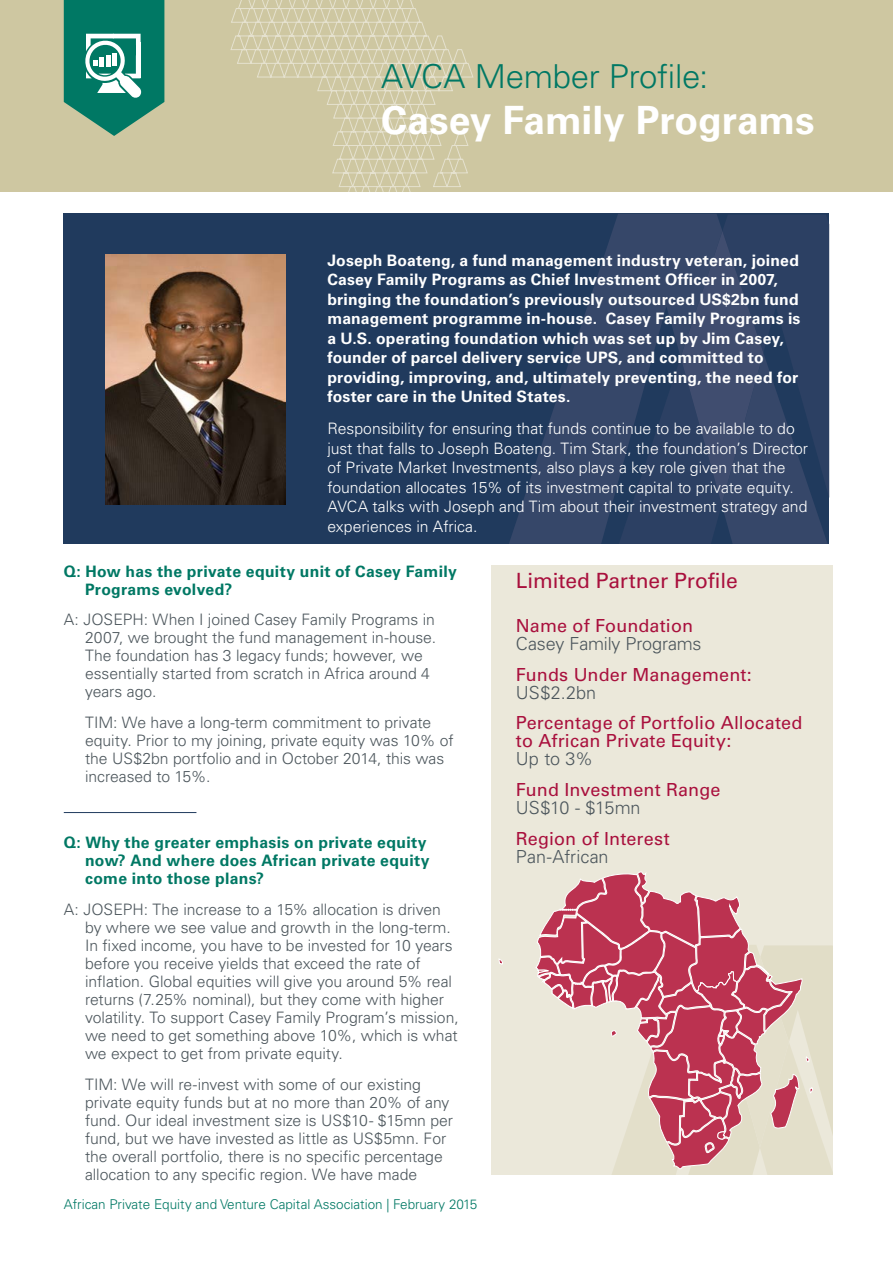
<style>
.page{position:relative;width:893px;height:1263px;background:#fff}
.page>*{position:absolute;margin:0;border:0;box-sizing:border-box;transform-origin:0 0}
.t1{font:700 39px "Univers LT Std";color:#fff}
.t2{font:300 33px "Univers LT Std";letter-spacing:-.01em;color:#007864}
.t3{font:21px "Univers LT Std";letter-spacing:-.005em;color:#a9103d}
.t4{font:18px/18px "Univers LT Std";letter-spacing:.01em;color:#a9103d}
.t5{font:300 18px "Univers LT Std";color:#4c565c}
.t6{font:300 15.75px/18px "Univers LT Std";letter-spacing:-.005em;color:#4c565c}
.t7{font:700 15.75px/19.5px "Univers LT Std";letter-spacing:.01em;color:#fff}
.t8{font:300 15.75px/19.5px "Univers LT Std";letter-spacing:-.005em;color:#fff}
.t9{font:700 15.75px/18px "Univers LT Std";letter-spacing:.02em;color:#007864}
.t10{font:300 13.5px "Univers LT Std";color:#007864}
</style>
<div class="page">
<div style="left:64px;top:214px;width:765px;height:330px;background:#203a5d"></div>
<svg style="left:509px;top:214px;width:208px;height:330px"></svg>
<svg style="left:619px;top:215px;width:210px;height:329px"></svg>
<div style="left:0;top:0;width:893px;height:191px;background:#cec7a1"></div>
<svg style="left:230px;top:0;width:243px;height:191px"></svg>
<svg style="left:64px;top:0;width:100px;height:136px;background:#3a927f"></svg>
<hr style="left:136px;top:42px;width:4px;height:36px;background:#fff">
<hr style="left:64px;top:812px;width:132px;height:1px;background:#203a5d">
<img style="left:106px;top:254px;width:179px;height:250px">
<div style="left:491px;top:565px;width:342px;height:609px;background:#ebe8da"></div>
<svg style="left:499px;top:959px;width:4px;height:6px"></svg>
<svg style="left:535px;top:871px;width:298px;height:303px"></svg>
<h2 class="t2" style="left:381px;top:56px;width:328px">AVCA Member Profile:</h2>
<h1 class="t1" style="left:381px;top:98px;width:435px">Casey Family Programs</h1>
<p class="t7" style="left:327px;top:250px;width:475px">Joseph Boateng, a fund management industry veteran, joined Casey Family Programs as Chief Investment Officer in 2007, bringing the foundation’s previously outsourced US$2bn fund management programme in-house. Casey Family Programs is a U.S. operating foundation which was set up by Jim Casey, founder of parcel delivery service UPS, and committed to providing, improving, and, ultimately preventing, the need for foster care in the United States.</p>
<p class="t8" style="left:327px;top:419px;width:482px">Responsibility for ensuring that funds continue to be available to do just that falls to Joseph Boateng. Tim Stark, the foundation’s Director of Private Market Investments, also plays a key role given that the foundation allocates 15% of its investment capital to private equity.<br>AVCA talks with Joseph and Tim about their investment strategy and experiences in Africa.</p>
<h3 class="t3" style="left:516px;top:568px;width:223px">Limited Partner Profile</h3>
<p class="t4" style="left:516px;top:616px;width:179px">Name of Foundation</p>
<p class="t5" style="left:516px;top:632px;width:187px">Casey Family Programs</p>
<p class="t4" style="left:516px;top:665px;width:237px">Funds Under Management:</p>
<p class="t5" style="left:516px;top:681px;width:82px">US$2.2bn</p>
<p class="t4" style="left:516px;top:714px;width:288px">Percentage of Portfolio Allocated to African Private Equity:</p>
<p class="t5" style="left:516px;top:748px;width:79px">Up to 3%</p>
<p class="t4" style="left:516px;top:781px;width:206px">Fund Investment Range</p>
<p class="t5" style="left:516px;top:797px;width:126px">US$10 - $15mn</p>
<p class="t4" style="left:516px;top:829px;width:155px">Region of Interest</p>
<p class="t5" style="left:516px;top:845px;width:94px">Pan-African</p>
<p class="t9" style="left:85px;top:562px;width:373px;text-indent:-21px">Q: How has the private equity unit of Casey Family<br>Programs evolved?</p>
<p class="t6" style="left:85px;top:611px;width:353px;text-indent:-21px">A: JOSEPH: When I joined Casey Family Programs in 2007, we brought the fund management in-house.<br>The foundation has 3 legacy funds; however, we essentially started from scratch in Africa around 4 years ago.</p>
<p class="t6" style="left:85px;top:714px;width:370px">TIM: We have a long-term commitment to private equity. Prior to my joining, private equity was 10% of the US$2bn portfolio and in October 2014, this was increased to 15%.</p>
<p class="t9" style="left:85px;top:833px;width:346px;text-indent:-21px">Q: Why the greater emphasis on private equity now? And where does African private equity come into those plans?</p>
<p class="t6" style="left:85px;top:900px;width:375px;text-indent:-21px">A: JOSEPH: The increase to a 15% allocation is driven by where we see value and growth in the long-term.<br>In fixed income, you have to be invested for 10 years before you receive yields that exceed the rate of inflation. Global equities will give you around 5% real returns (7.25% nominal), but they come with higher volatility. To support Casey Family Program’s mission, we need to get something above 10%, which is what we expect to get from private equity.</p>
<p class="t6" style="left:85px;top:1075px;width:370px">TIM: We will re-invest with some of our existing private equity funds but at no more than 20% of any fund. Our ideal investment size is US$10- $15mn per fund, but we have invested as little as US$5mn. For the overall portfolio, there is no specific percentage allocation to any specific region. We have made</p>
<p class="t10" style="left:64px;top:1196px;width:415px">African Private Equity and Venture Capital Association | February 2015</p>
</div>
